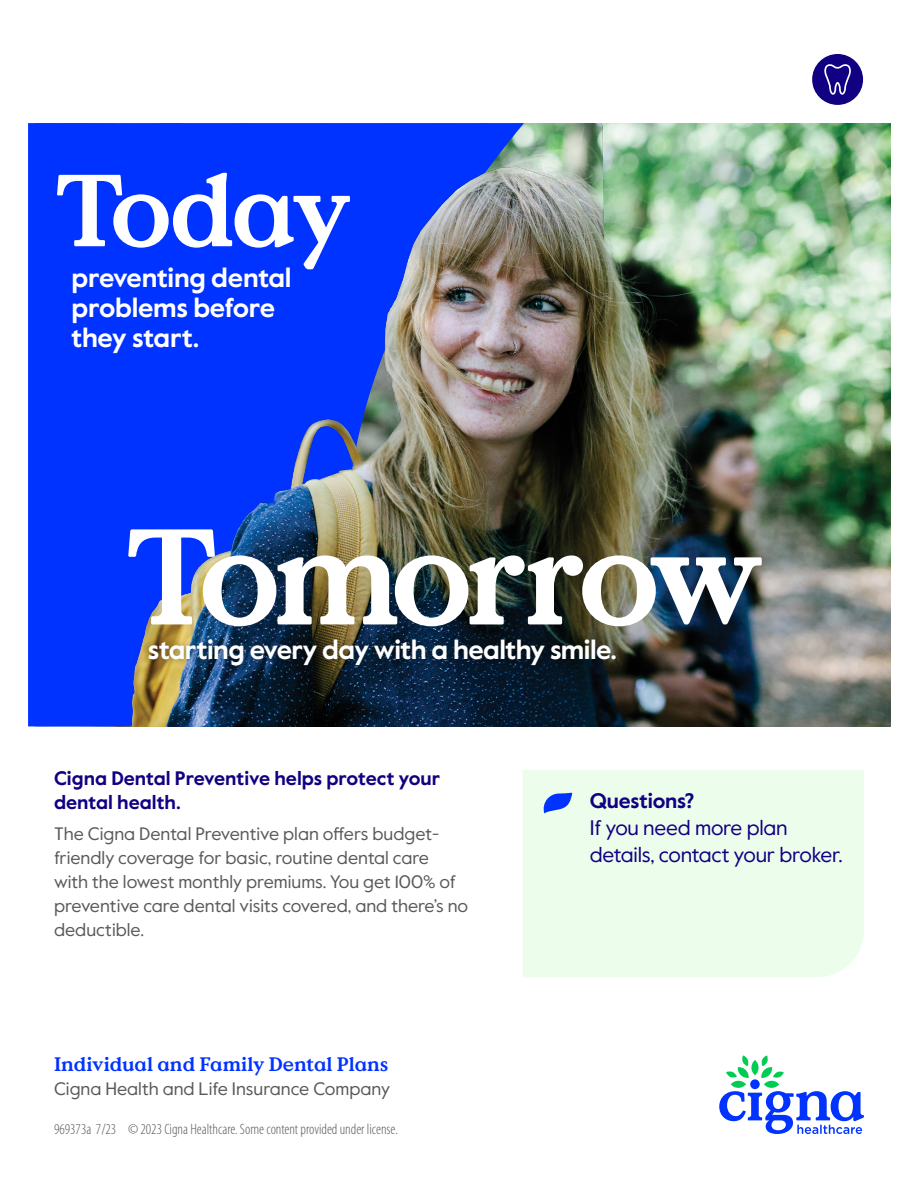
<style>
.page{position:relative;width:918px;height:1188px;background:#fff}
.page>*{position:absolute;margin:0;border:0;box-sizing:border-box;transform-origin:0 0}
.t1{font:700 135.75px "Value Serif Pro";letter-spacing:-.06em;color:#fff}
.t2{font:700 102px "Value Serif Pro";letter-spacing:-.04em;color:#fff}
.t3{font:700 27px/30px "Value Sans Pro";letter-spacing:-.02em;color:#fff}
.t4{font:21px/27px "Value Sans Pro";letter-spacing:-.01em;color:#110081}
.t5{font:700 21px "Value Sans Pro";letter-spacing:-.01em;color:#110081}
.t6{font:700 19.5px/24px "Value Sans Pro";color:#110081}
.t7{font:700 19.5px "Value Serif Pro";color:#03f}
.t8{font:18px/24px "Value Sans Pro";color:#58595b}
.t9{font:300 condensed 15px "Myriad Pro";color:#58595b}
</style>
<div class="page">
<div style="left:28px;top:123px;width:26px;height:603px;background:#03f"></div>
<img style="left:54px;top:123px;width:837px;height:603px">
<div style="left:142px;top:633px;width:480px;height:40px;background:#000;opacity:.4"></div>
<div style="left:812px;top:54px;width:51px;height:51px;background:#110081;border-radius:50%"></div>
<svg style="left:824px;top:64px;width:27px;height:31px"></svg>
<svg style="left:719px;top:1055px;width:145px;height:79px"></svg>
<div style="left:523px;top:770px;width:341px;height:207px;background:#ecfdec"></div>
<svg style="left:543px;top:793px;width:29px;height:20px"></svg>
<h2 class="t2" style="left:54px;top:149px;width:299px">Today</h2>
<h3 class="t3" style="left:72px;top:264px;width:222px">preventing dental problems before they start.</h3>
<h1 class="t1" style="left:124px;top:495px;width:641px">Tomorrow</h1>
<h3 class="t3" style="left:148px;top:636px;width:471px">starting every day with a healthy smile.</h3>
<p class="t6" style="left:54px;top:767px;width:388px">Cigna Dental Preventive helps protect your dental health.</p>
<p class="t8" style="left:54px;top:822px;width:416px">The Cigna Dental Preventive plan offers budget&shy;friendly coverage for basic, routine dental care<br>with the lowest monthly premiums. You get 100% of preventive care dental visits covered, and there’s no deductible.</p>
<p class="t7" style="left:54px;top:1053px;width:336px">Individual and Family Dental Plans</p>
<p class="t8" style="left:54px;top:1077px;width:338px">Cigna Health and Life Insurance Company</p>
<p class="t9" style="left:54px;top:1121px;width:345px">969373a 7/23 © 2023 Cigna Healthcare. Some content provided under license.</p>
<p class="t5" style="left:590px;top:788px;width:106px">Questions?</p>
<p class="t4" style="left:590px;top:815px;width:254px">If you need more plan details, contact your broker.</p>
</div>
